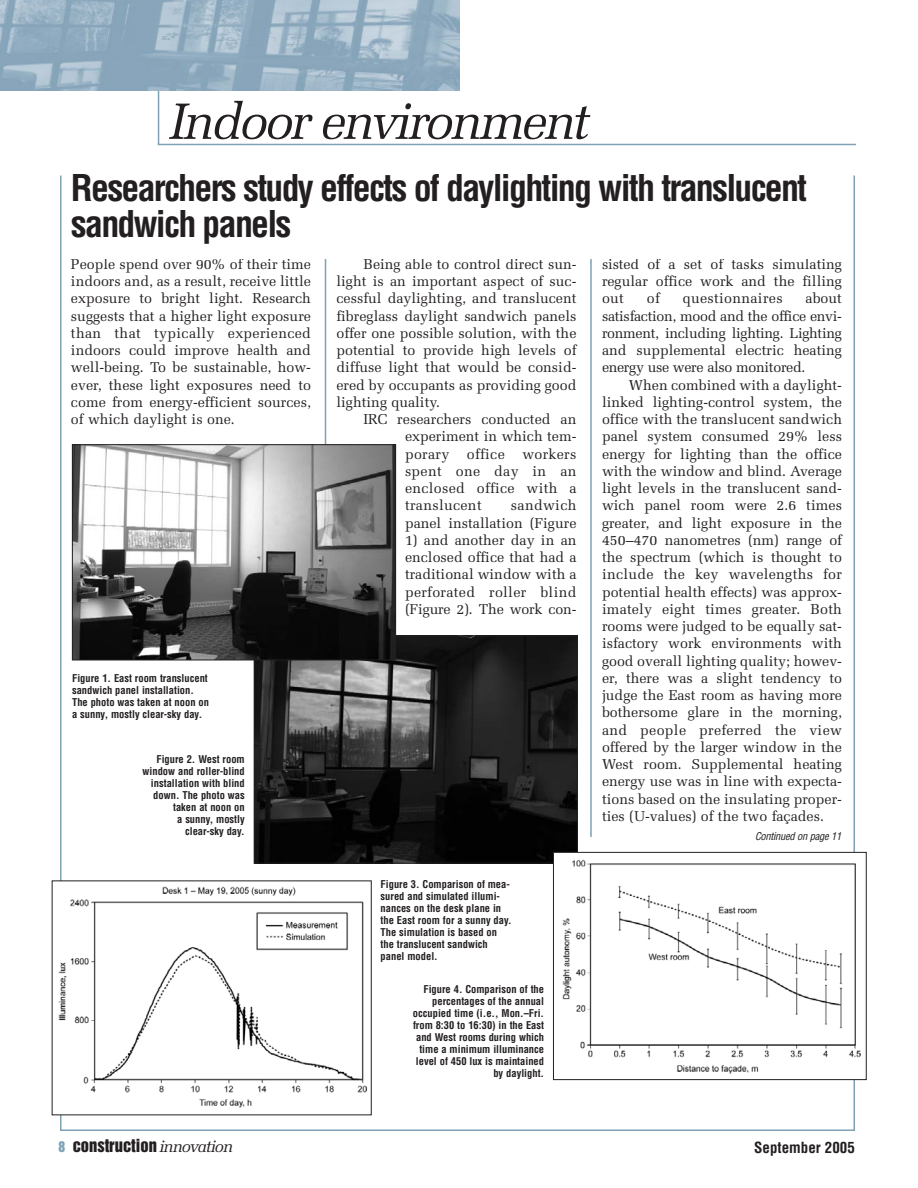
<style>
.page{position:relative;width:918px;height:1188px;background:#fff}
.page>*{position:absolute;margin:0;border:0;box-sizing:border-box;transform-origin:0 0}
.t1{font:italic 51px "Melior";letter-spacing:-.055em;color:#231f20}
.t2{font:700 condensed 36px/36px "Helvetica";letter-spacing:-.05em;color:#231f20}
.t3{font:16.5px "Helvetica Inserat";color:#231f20}
.t4{font:700 condensed 15px "Helvetica";color:#231f20}
.t5{font:14.25px/17.2px "Melior";color:#231f20;text-align:justify}
.t6{font:14.25px "Melior";letter-spacing:.02em;color:#231f20}
.t7{font:700 condensed 10.5px/12px "Helvetica";color:#231f20}
.t8{font:italic condensed 10.5px "Helvetica";color:#231f20}
.s1{font-size:13.5px;color:#7fa1b6}
.s2{font-family:"Melior";font-style:italic}
</style>
<div class="page">
<hr style="left:60px;top:176px;width:2px;height:955px;background:#7fa1b6">
<hr style="left:854px;top:176px;width:1px;height:955px;background:#7fa1b6">
<hr style="left:60px;top:1130px;width:795px;height:1px;background:#7fa1b6">
<hr style="left:325px;top:176px;width:1px;height:300px;background:#7fa1b6">
<hr style="left:590px;top:254px;width:2px;height:583px;background:#7fa1b6">
<div style="left:71px;top:174px;width:769px;height:84px;background:#fff"></div>
<hr style="left:158px;top:144px;width:698px;height:1px;background:#7fa1b6">
<hr style="left:158px;top:86px;width:1px;height:58px;background:#7fa1b6">
<img style="left:0;top:0;width:459px;height:90px">
<img style="left:256px;top:638px;width:320px;height:223px">
<div style="left:254px;top:636px;width:324px;height:227px;border:1px solid #231f20"></div>
<img style="left:74px;top:446px;width:320px;height:212px">
<div style="left:72px;top:444px;width:324px;height:216px;border:1px solid #231f20"></div>
<div style="left:52px;top:881px;width:319px;height:234px;background:#fff"></div>
<img style="left:59px;top:886px;width:308px;height:221px">
<div style="left:553px;top:852px;width:313px;height:228px;background:#fff"></div>
<img style="left:563px;top:860px;width:298px;height:213px">
<div style="left:553px;top:852px;width:314px;height:228px;border:1px solid #231f20"></div>
<h1 class="t1" style="left:168px;top:101px;width:422px">Indoor environment</h1>
<h2 class="t2" style="left:71px;top:173px;width:738px">Researchers study effects of daylighting with translucent sandwich panels</h2>
<p class="t5" style="left:71px;top:257px;width:242px">People spend over 90% of their time indoors and, as a result, receive little exposure to bright light. Research suggests that a higher light exposure than that typically experienced indoors could improve health and well-being. To be sustainable, how&shy;ever, these light exposures need to come from energy-efficient sources, of which daylight is one.</p>
<p class="t5" style="left:337px;top:257px;width:242px;text-indent:27px">Being able to control direct sun&shy;light is an important aspect of suc&shy;cessful daylighting, and translucent fibreglass daylight sandwich panels offer one possible solution, with the potential to provide high levels of diffuse light that would be consid&shy;ered by occupants as providing good lighting quality.</p>
<p class="t5" style="left:405px;top:412px;width:173px;text-indent:-42px">IRC researchers conducted an experiment in which tem&shy;porary office workers spent one day in an enclosed office with a translucent</p>
<p class="t5" style="left:405px;top:498px;width:173px;text-align:right">sandwich<br>panel installation (Figure</p>
<p class="t5" style="left:405px;top:533px;width:173px">1) and another day in an enclosed office that had a traditional window with a perforated roller blind (Figure 2). The work con-</p>
<p class="t7" style="left:72px;top:673px;width:138px">Figure 1. East room translucent sandwich panel installation.<br>The photo was taken at noon on a sunny, mostly clear-sky day.</p>
<p class="t7" style="left:143px;top:754px;width:104px;text-align:right">Figure 2. West room window and roller-blind installation with blind down. The photo was taken at noon on<br>a sunny, mostly clear-sky day.</p>
<p class="t7" style="left:381px;top:879px;width:133px">Figure 3. Comparison of mea&shy;sured and simulated illumi&shy;nances on the desk plane in the East room for a sunny day.<br>The simulation is based on the translucent sandwich panel model.</p>
<p class="t7" style="left:413px;top:984px;width:133px;text-align:right">Figure 4. Comparison of the percentages of the annual occupied time (i.e., Mon.–Fri. from 8:30 to 16:30) in the East and West rooms during which time a minimum illuminance level of 450 lux is maintained by daylight.</p>
<p class="t5" style="left:602px;top:257px;width:242px">sisted of a set of tasks simulating regular office work and the filling out</p>
<p class="t5" style="left:602px;top:291px;width:242px;text-indent:204px">about satisfaction, mood and the office envi&shy;ronment, including lighting. Lighting and supplemental electric heating energy use were also monitored.</p>
<p class="t5" style="left:602px;top:377px;width:242px;text-indent:27px">When combined with a daylight&shy;linked lighting-control system, the office with the translucent sandwich panel system consumed 29% less energy for lighting than the office with the window and blind. Average light levels in the translucent sand&shy;wich panel room were 2.6 times greater, and light exposure in the 450–470 nanometres (nm) range of the spectrum (which is thought to include the key wavelengths for potential health effects) was approx&shy;imately eight times greater. Both rooms were judged to be equally sat&shy;isfactory work environments with good overall lighting quality; howev&shy;er, there was a slight tendency to judge the East room as having more bothersome glare in the morning, and people preferred the view offered by the larger window in the West room. Supplemental heating energy use was in line with expecta&shy;tions based on the insulating proper&shy;ties (U-values) of the two façades.</p>
<p class="t5" style="left:647px;top:291px;width:14px">of</p>
<p class="t6" style="left:683px;top:293px;width:101px">questionnaires</p>
<p class="t8" style="left:755px;top:832px;width:90px">Continued on page 11</p>
<p class="t3" style="left:58px;top:1139px;width:176px"><span class="s1">8</span> CONSTRUCTION <span class="s2">innovation</span></p>
<p class="t4" style="left:754px;top:1142px;width:102px">September 2005</p>
</div>
